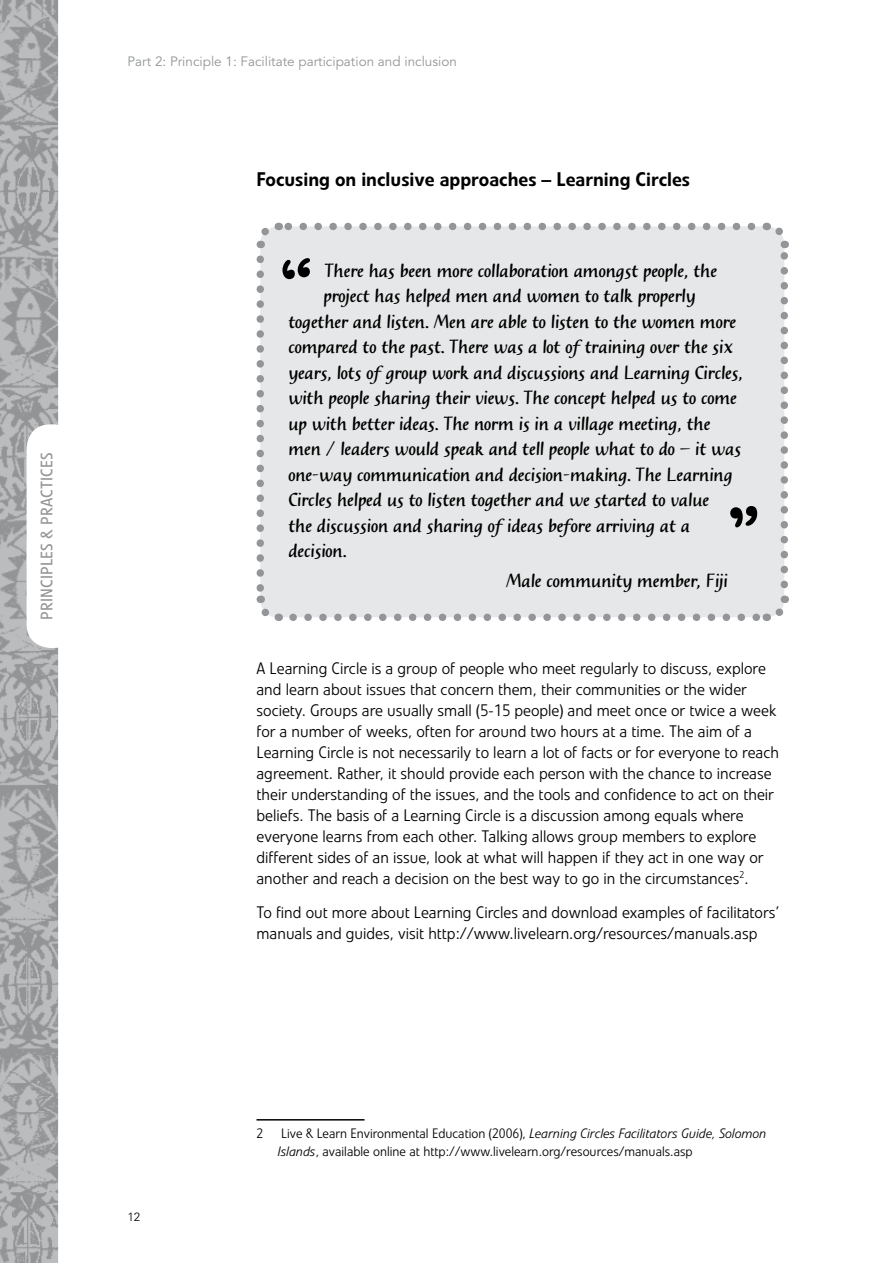
<style>
.page{position:relative;width:893px;height:1263px;background:#fff}
.page>*{position:absolute;margin:0;border:0;box-sizing:border-box;transform-origin:0 0}
.t1{font:21px "Jesper";color:#000}
.t2{font:500 19.5px "Linotype Veto";color:#000}
.t3{font:300 16.5px/21px "Linotype Veto";color:#000}
.t4{font:16.5px "Linotype Veto";letter-spacing:.01em;color:#939598}
.t5{font:300 13.5px/18px "Linotype Veto";color:#000}
.t6{font:13.5px "Avenir";color:#939598}
.t7{font:300 12px "Univers LT Std";color:#000}
.s1{font-style:italic}
</style>
<div class="page">
<img style="left:0;top:0;width:58px;height:1263px">
<div style="left:27px;top:424px;width:51px;height:224px;background:#fff;border-radius:24px"></div>
<hr style="left:256px;top:1119px;width:108px;height:1px;background:#000">
<div style="left:256px;top:222px;width:533px;height:399px;background:#e6e7e8"></div>
<p class="t4" style="left:37px;top:620px;width:169px;rotate:-90deg">Principles &amp; Practices</p>
<p class="t6" style="left:128px;top:53px;width:331px">Part 2: Principle 1: Facilitate participation and inclusion</p>
<p class="t2" style="left:256px;top:167px;width:435px">Focusing on inclusive approaches – Learning Circles</p>
<p class="t1" style="left:325px;top:258px;width:393px">There has been more collaboration amongst people, the</p>
<p class="t1" style="left:323px;top:284px;width:374px">project has helped men and women to talk properly</p>
<p class="t1" style="left:288px;top:309px;width:449px">together and listen. Men are able to listen to the women more</p>
<p class="t1" style="left:288px;top:335px;width:446px">compared to the past. There was a lot of training over the six</p>
<p class="t1" style="left:288px;top:360px;width:456px">years, lots of group work and discussions and Learning Circles,</p>
<p class="t1" style="left:288px;top:386px;width:450px">with people sharing their views. The concept helped us to come</p>
<p class="t1" style="left:288px;top:411px;width:423px">up with better ideas. The norm is in a village meeting, the</p>
<p class="t1" style="left:288px;top:437px;width:454px">men / leaders would speak and tell people what to do – it was</p>
<p class="t1" style="left:288px;top:462px;width:446px">one-way communication and decision-making. The Learning</p>
<p class="t1" style="left:288px;top:488px;width:422px">Circles helped us to listen together and we started to value</p>
<p class="t1" style="left:288px;top:513px;width:403px">the discussion and sharing of ideas before arriving at a</p>
<p class="t1" style="left:288px;top:539px;width:60px">decision.</p>
<p class="t1" style="left:506px;top:568px;width:223px">Male community member, Fiji</p>
<p class="t3" style="left:256px;top:658px;width:524px">A Learning Circle is a group of people who meet regularly to discuss, explore and learn about issues that concern them, their communities or the wider society. Groups are usually small (5-15 people) and meet once or twice a week for a number of weeks, often for around two hours at a time. The aim of a Learning Circle is not necessarily to learn a lot of facts or for everyone to reach agreement. Rather, it should provide each person with the chance to increase their understanding of the issues, and the tools and confidence to act on their beliefs. The basis of a Learning Circle is a discussion among equals where everyone learns from each other. Talking allows group members to explore different sides of an issue, look at what will happen if they act in one way or another and reach a decision on the best way to go in the circumstances<sup>2</sup>.</p>
<p class="t3" style="left:256px;top:902px;width:525px">To find out more about Learning Circles and download examples of facilitators’ manuals and guides, visit http://www.livelearn.org/resources/manuals.asp</p>
<p class="t7" style="left:128px;top:1209px;width:14px">12</p>
<p class="t5" style="left:256px;top:1124px;width:8px">2</p>
<p class="t5" style="left:278px;top:1124px;width:490px">Live &amp; Learn Environmental Education (2006), <span class="s1">Learning Circles Facilitators Guide, Solomon<br>Islands</span>, available online at http://www.livelearn.org/resources/manuals.asp</p>
</div>
